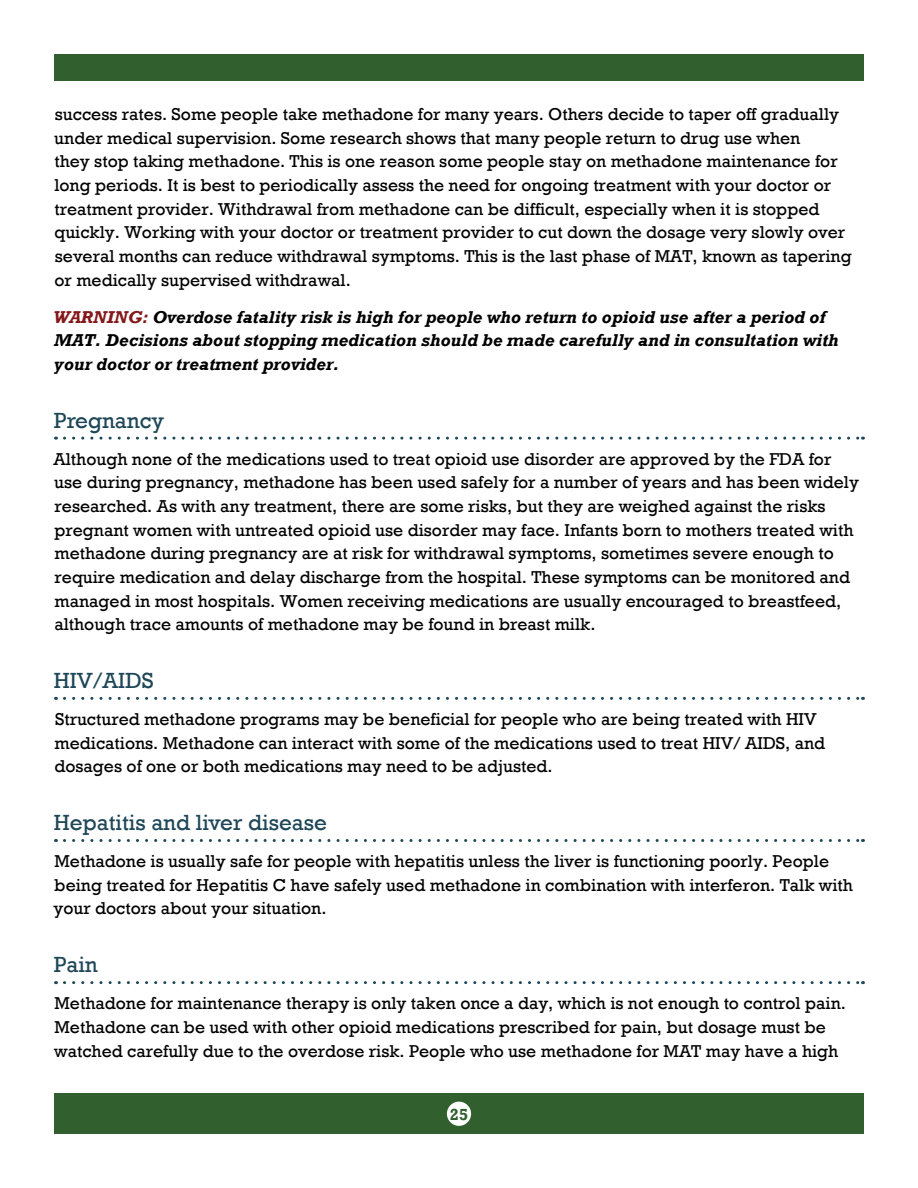
<style>
.page{position:relative;width:918px;height:1188px;background:#fff}
.page>*{position:absolute;margin:0;border:0;box-sizing:border-box;transform-origin:0 0}
.t1{font:22.5px "Rockwell";color:#1f4758}
.t2{font:17.7px/23.5px "Rockwell";color:#000}
.t3{font:italic 700 17.7px/23.5px "Rockwell";color:#000}
.t4{font:700 16.5px "Rockwell";color:#315f2d}
.s1{color:#84181b}
</style>
<div class="page">
<div style="left:54px;top:54px;width:810px;height:27px;background:#315f2d"></div>
<div style="left:54px;top:1094px;width:810px;height:40px;background:#315f2d"></div>
<div style="left:447px;top:1102px;width:24px;height:24px;background:#fff;border-radius:50%"></div>
<svg style="left:64px;top:437px;width:799px;height:3px"></svg>
<svg style="left:64px;top:697px;width:799px;height:3px"></svg>
<svg style="left:64px;top:839px;width:799px;height:3px"></svg>
<svg style="left:64px;top:981px;width:799px;height:3px"></svg>
<p class="t2" style="left:54px;top:103px;width:799px">success rates. Some people take methadone for many years. Others decide to taper off gradually under medical supervision. Some research shows that many people return to drug use when<br>they stop taking methadone. This is one reason some people stay on methadone maintenance for long periods. It is best to periodically assess the need for ongoing treatment with your doctor or treatment provider. Withdrawal from methadone can be difficult, especially when it is stopped quickly. Working with your doctor or treatment provider to cut down the dosage very slowly over several months can reduce withdrawal symptoms. This is the last phase of MAT, known as tapering or medically supervised withdrawal.</p>
<p class="t3" style="left:53px;top:305px;width:787px"><span class="s1">WARNING:</span> Overdose fatality risk is high for people who return to opioid use after a period of<br>MAT. Decisions about stopping medication should be made carefully and in consultation with your doctor or treatment provider.</p>
<h4 class="t1" style="left:54px;top:407px;width:112px">Pregnancy</h4>
<p class="t2" style="left:54px;top:447px;width:807px">Although none of the medications used to treat opioid use disorder are approved by the FDA for use during pregnancy, methadone has been used safely for a number of years and has been widely researched. As with any treatment, there are some risks, but they are weighed against the risks pregnant women with untreated opioid use disorder may face. Infants born to mothers treated with methadone during pregnancy are at risk for withdrawal symptoms, sometimes severe enough to require medication and delay discharge from the hospital. These symptoms can be monitored and managed in most hospitals. Women receiving medications are usually encouraged to breastfeed, although trace amounts of methadone may be found in breast milk.</p>
<h4 class="t1" style="left:54px;top:667px;width:101px">HIV/AIDS</h4>
<p class="t2" style="left:54px;top:708px;width:772px">Structured methadone programs may be beneficial for people who are being treated with HIV medications. Methadone can interact with some of the medications used to treat HIV/ AIDS, and dosages of one or both medications may need to be adjusted.</p>
<h4 class="t1" style="left:54px;top:810px;width:275px">Hepatitis and liver disease</h4>
<p class="t2" style="left:53px;top:850px;width:801px">Methadone is usually safe for people with hepatitis unless the liver is functioning poorly. People being treated for Hepatitis C have safely used methadone in combination with interferon. Talk with your doctors about your situation.</p>
<h4 class="t1" style="left:54px;top:952px;width:45px">Pain</h4>
<p class="t2" style="left:54px;top:992px;width:793px">Methadone for maintenance therapy is only taken once a day, which is not enough to control pain.<br>Methadone can be used with other opioid medications prescribed for pain, but dosage must be watched carefully due to the overdose risk. People who use methadone for MAT may have a high</p>
<p class="t4" style="left:450px;top:1104px;width:20px">25</p>
</div>
